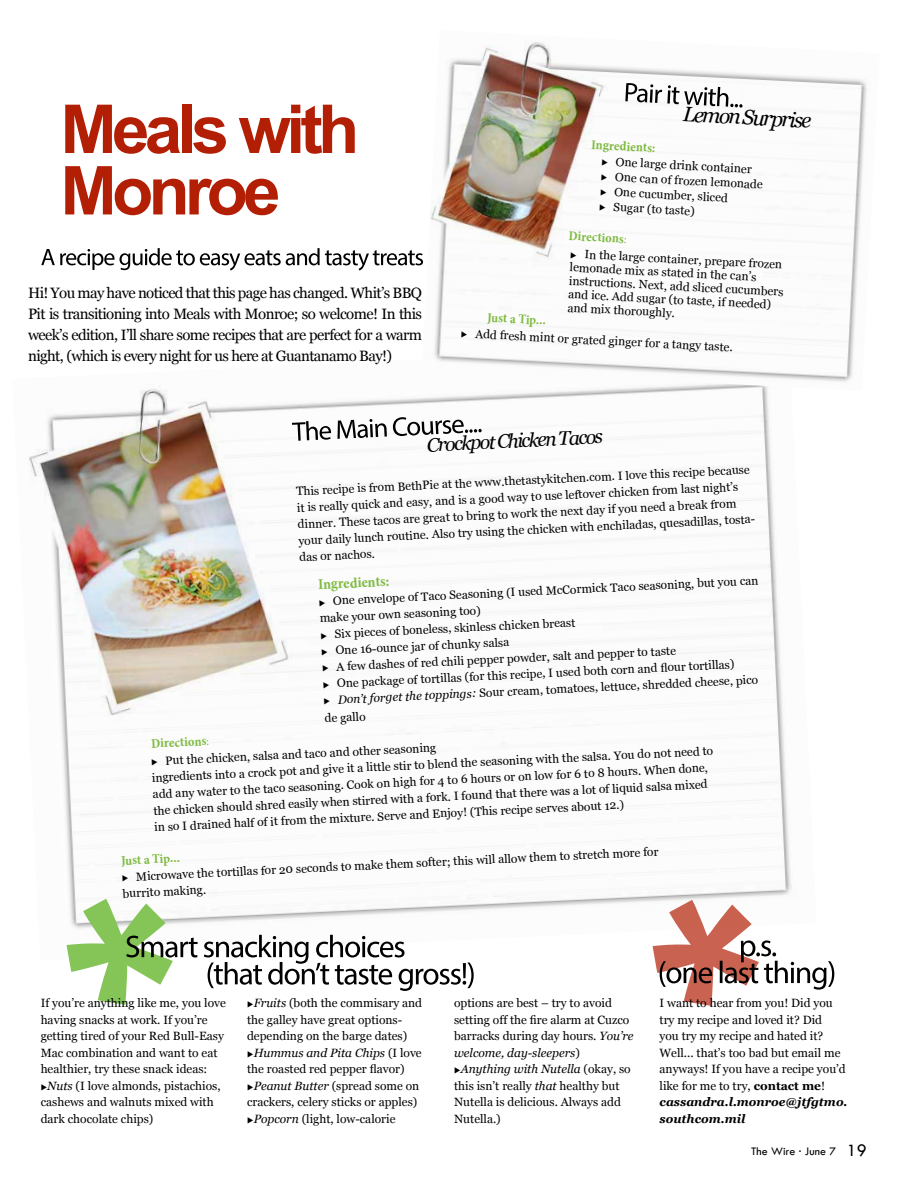
<style>
.page{position:relative;width:918px;height:1188px;background:#fff}
.page>*{position:absolute;margin:0;border:0;box-sizing:border-box;transform-origin:0 0}
.t1{font:700 67.5px/61.5px "Arial";letter-spacing:-.07em;color:#b31f05}
.t2{font:italic 21px "Georgia";color:#000}
.t3{font:italic 19.5px "Georgia";color:#000}
.t4{font:15px/21px "Georgia";letter-spacing:-.04em;color:#000;text-align:justify}
.t5{font:700 condensed 15px "Minion Pro";color:#7fbb42}
.t6{font:700 condensed 13.5px "Minion Pro";color:#7fbb42}
.t7{font:12px/16.5px "Georgia";color:#000}
.t8{font:12px "Tw Cen";color:#000}
.s1{font-weight:400;font-stretch:normal;font-size:12px}
.s2{font-style:italic}
.s3{font-weight:700}
.s4{font-weight:700;font-style:italic}
.s5{font-size:18px}
</style>
<div class="page">
<img style="left:29px;top:388px;width:762px;height:522px">
<svg style="left:292px;top:417px;width:190px;height:24px"></svg>
<img style="left:422px;top:41px;width:445px;height:350px">
<svg style="left:625px;top:83px;width:118px;height:25px"></svg>
<svg style="left:41px;top:248px;width:382px;height:22px"></svg>
<svg style="left:49px;top:879px;width:425px;height:112px"></svg>
<svg style="left:635px;top:880px;width:199px;height:110px"></svg>
<h1 class="t1" style="left:60px;top:101px;width:300px">Meals with<br>Monroe</h1>
<p class="t4" style="left:28px;top:283px;width:396px">Hi! You may have noticed that this page has changed. Whit’s BBQ Pit is transitioning into Meals with Monroe; so welcome! In this week’s edition, I’ll share some recipes that are perfect for a warm night, (which is every night for us here at Guantanamo Bay!)</p>
<p class="t6" style="left:592px;top:135px;width:66px;rotate:3deg">Ingredients:</p>
<h2 class="t2" style="left:684px;top:101px;width:130px;rotate:3deg">Lemon Surprise</h2>
<p class="t7" style="left:602px;top:153px;width:152px;rotate:3deg">◆ One large drink container</p>
<p class="t7" style="left:601px;top:168px;width:164px;rotate:3deg">◆ One can of frozen lemonade</p>
<p class="t7" style="left:601px;top:183px;width:129px;rotate:3deg">◆ One cucumber, sliced</p>
<p class="t7" style="left:600px;top:198px;width:97px;rotate:3deg">◆ Sugar (to taste)</p>
<p class="t7" style="left:571px;top:247px;width:216px;line-height:13.5px;rotate:3deg">◆ In the large container, prepare frozen lemonade mix as stated in the can’s instructions. Next, add sliced cucumbers and ice. Add sugar (to taste, if needed) and mix thoroughly.</p>
<p class="t7" style="left:462px;top:325px;width:274px;rotate:3deg">◆ Add fresh mint or grated ginger for a tangy taste.</p>
<p class="t6" style="left:569px;top:226px;width:60px;rotate:3deg">Directions<span class="s1">:</span></p>
<p class="t6" style="left:488px;top:308px;width:60px;rotate:3deg">Just a Tip...</p>
<h3 class="t3" style="left:426px;top:433px;width:178px;rotate:-3deg">Crockpot Chicken Tacos</h3>
<p class="t7" style="left:295px;top:484px;width:460px;rotate:-3deg">This recipe is from BethPie at the www.thetastykitchen.com. I love this recipe because it is really quick and easy, and is a good way to use leftover chicken from last night’s dinner. These tacos are great to bring to work the next day if you need a break from your daily lunch routine. Also try using the chicken with enchiladas, quesadillas, tosta&shy;das or nachos.</p>
<p class="t5" style="left:318px;top:574px;width:73px;rotate:-3deg">Ingredients:</p>
<p class="t7" style="left:319px;top:595px;width:442px;line-height:15.9px;rotate:-3deg">◆ One envelope of Taco Seasoning (I used McCormick Taco seasoning, but you can make your own seasoning too)</p>
<p class="t7" style="left:320px;top:627px;width:256px;rotate:-3deg">◆ Six pieces of boneless, skinless chicken breast</p>
<p class="t7" style="left:321px;top:643px;width:190px;rotate:-3deg">◆ One 16-ounce jar of chunky salsa</p>
<p class="t7" style="left:322px;top:660px;width:356px;rotate:-3deg">◆ A few dashes of red chili pepper powder, salt and pepper to taste</p>
<p class="t7" style="left:323px;top:677px;width:413px;rotate:-3deg">◆ One package of tortillas (for this recipe, I used both corn and fl our tortillas)</p>
<p class="t7" style="left:323px;top:693px;width:436px;rotate:-3deg">◆ <span class="s2">Don’t forget the toppings:</span> Sour cream, tomatoes, lettuce, shredded cheese, pico de gallo</p>
<p class="t6" style="left:151px;top:734px;width:60px;rotate:-3deg">Directions<span class="s1">:</span></p>
<p class="t7" style="left:150px;top:754px;width:564px;rotate:-3deg">◆ Put the chicken, salsa and taco and other seasoning<br>ingredients into a crock pot and give it a little stir to blend the seasoning with the salsa. You do not need to add any water to the taco seasoning. Cook on high for 4 to 6 hours or on low for 6 to 8 hours. When done, the chicken should shred easily when stirred with a fork. I found that there was a lot of liquid salsa mixed in so I drained half of it from the mixture. Serve and Enjoy! (This recipe serves about 12.)</p>
<p class="t6" style="left:121px;top:851px;width:60px;rotate:-3deg">Just a Tip...</p>
<p class="t7" style="left:122px;top:871px;width:539px;line-height:15.5px;rotate:-3deg">◆ Microwave the tortillas for 20 seconds to make them softer; this will allow them to stretch more for burrito making.</p>
<p class="t7" style="left:41px;top:995px;width:187px">If you’re anything like me, you love having snacks at work. If you’re getting tired of your Red Bull-Easy Mac combination and want to eat healthier, try these snack ideas:</p>
<p class="t7" style="left:41px;top:1078px;width:181px">◆<span class="s2">Nuts</span> (I love almonds, pistachios, cashews and walnuts mixed with dark chocolate chips)</p>
<p class="t7" style="left:247px;top:995px;width:177px">◆<span class="s2">Fruits</span> (both the commisary and the galley have great options&shy;depending on the barge dates)</p>
<p class="t7" style="left:247px;top:1045px;width:176px">◆<span class="s2">Hummus and Pita Chips</span> (I love the roasted red pepper flavor)</p>
<p class="t7" style="left:247px;top:1078px;width:174px">◆<span class="s2">Peanut Butter</span> (spread some on crackers, celery sticks or apples)</p>
<p class="t7" style="left:247px;top:1111px;width:150px">◆<span class="s2">Popcorn</span> (light, low-calorie</p>
<p class="t7" style="left:454px;top:995px;width:181px">options are best – try to avoid setting off the fire alarm at Cuzco barracks during day hours. <span class="s2">You’re welcome, day-sleepers</span>)</p>
<p class="t7" style="left:454px;top:1061px;width:178px">◆<span class="s2">Anything with Nutella</span> (okay, so this isn’t really <span class="s2">that</span> healthy but<br>Nutella is delicious. Always add<br>Nutella.)</p>
<p class="t7" style="left:660px;top:995px;width:189px">I want to hear from you! Did you try my recipe and loved it? Did<br>you try my recipe and hated it?<br>Well... that’s too bad but email me anyways! If you have a recipe you’d like for me to try, <span class="s3">contact me</span>! <span class="s4">cassandra.l.monroe@jtfgtmo. southcom.mil</span></p>
<p class="t8" style="left:751px;top:1144px;width:117px">The Wire · June 7 <span class="s5">19</span></p>
</div>
